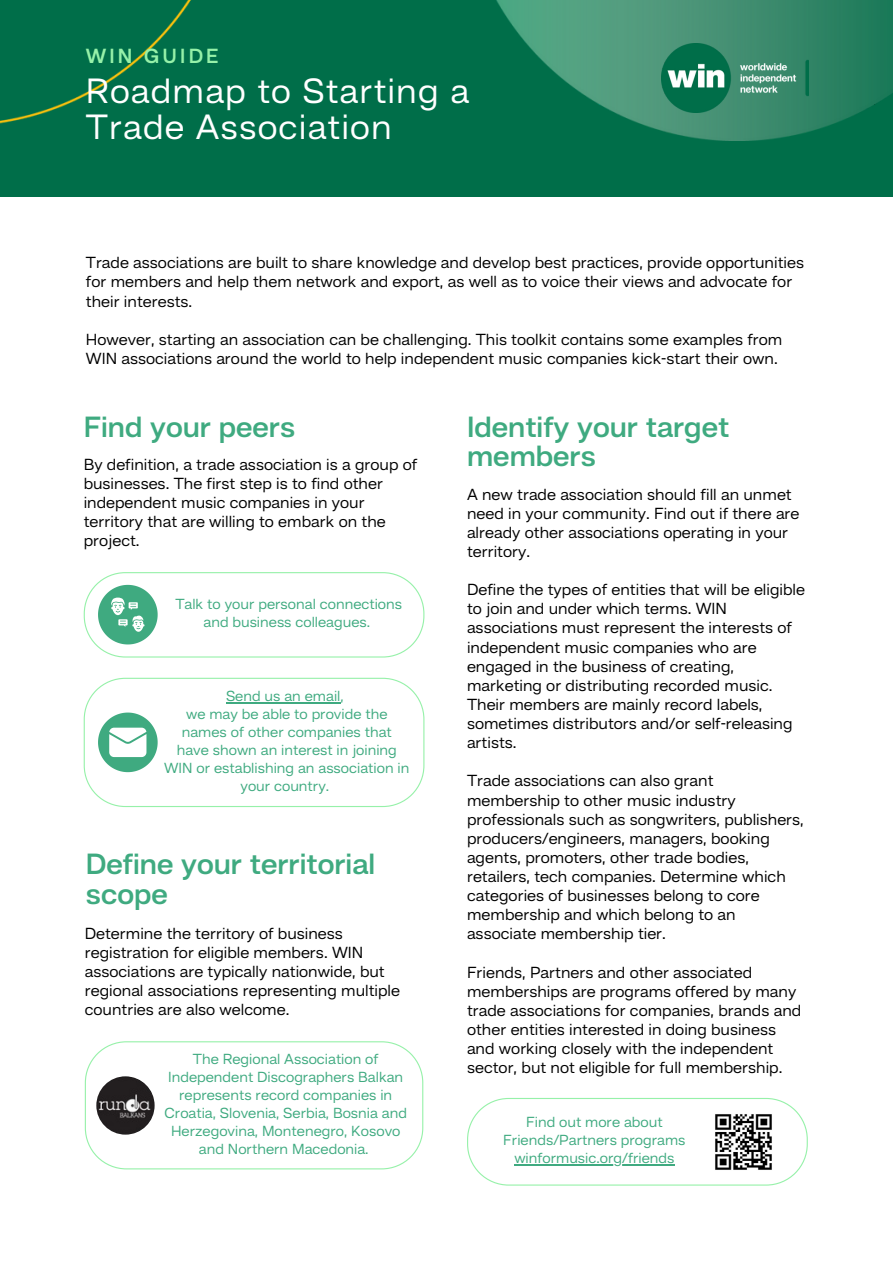
<style>
.page{position:relative;width:893px;height:1264px;background:#fff}
.page>*{position:absolute;margin:0;border:0;box-sizing:border-box;transform-origin:0 0}
.t1{font:36px/36px "Hando";letter-spacing:.03em;color:#fff}
.t2{font:600 30px/29.2px "Hando";color:#3faa80}
.t3{font:600 21px "Hando";letter-spacing:.15em;color:#96f1a9}
.t4{font:16.5px/19px "Hando";color:#000}
.t5{font:15px/18px "Hando";color:#3faa80;text-align:center}
</style>
<div class="page">
<div style="left:0;top:0;width:892px;height:197px;background:#006e49"></div>
<img style="left:496px;top:0;width:396px;height:140px">
<img style="left:661px;top:43px;width:147px;height:70px">
<img style="left:0;top:0;width:191px;height:124px">
<svg style="left:467px;top:1098px;width:340px;height:87px"></svg>
<hr style="left:514px;top:1164px;width:160px;height:1px;background:#3faa80">
<img style="left:713px;top:1112px;width:60px;height:59px">
<svg style="left:84px;top:677px;width:340px;height:130px"></svg>
<hr style="left:226px;top:702px;width:114px;height:1px;background:#3faa80">
<svg style="left:84px;top:572px;width:340px;height:85px"></svg>
<svg style="left:85px;top:1041px;width:338px;height:128px"></svg>
<img style="left:96px;top:1076px;width:59px;height:58px;border-radius:50%">
<p class="t3" style="left:86px;top:47px;width:134px">WIN GUIDE</p>
<h1 class="t1" style="left:86px;top:76px;width:385px">Roadmap to Starting a<br>Trade Association</h1>
<p class="t4" style="left:86px;top:254px;width:719px">Trade associations are built to share knowledge and develop best practices, provide opportunities for members and help them network and export, as well as to voice their views and advocate for their interests.</p>
<p class="t4" style="left:86px;top:331px;width:698px">However, starting an association can be challenging. This toolkit contains some examples from<br>WIN associations around the world to help independent music companies kick-start their own.</p>
<h2 class="t2" style="left:84px;top:414px;width:213px">Find your peers</h2>
<p class="t4" style="left:84px;top:456px;width:335px">By definition, a trade association is a group of businesses. The first step is to find other independent music companies in your territory that are willing to embark on the project.</p>
<p class="t5" style="left:175px;top:596px;width:228px">Talk to your personal connections and business colleagues.</p>
<p class="t5" style="left:164px;top:688px;width:247px">Send us an email,<br>we may be able to provide the names of other companies that have shown an interest in joining<br>WIN or establishing an association in your country.</p>
<h2 class="t2" style="left:86px;top:851px;width:291px">Define your territorial scope</h2>
<p class="t4" style="left:85px;top:925px;width:317px">Determine the territory of business registration for eligible members. WIN associations are typically nationwide, but regional associations representing multiple countries are also welcome.</p>
<p class="t5" style="left:164px;top:1050px;width:244px">The Regional Association of<br>Independent Discographers Balkan represents record companies in<br>Croatia, Slovenia, Serbia, Bosnia and<br>Herzegovina, Montenegro, Kosovo and Northern Macedonia.</p>
<h2 class="t2" style="left:467px;top:414px;width:264px">Identify your target members</h2>
<p class="t4" style="left:467px;top:486px;width:334px">A new trade association should fill an unmet need in your community. Find out if there are already other associations operating in your territory.</p>
<p class="t4" style="left:467px;top:581px;width:339px">Define the types of entities that will be eligible to join and under which terms. WIN associations must represent the interests of independent music companies who are engaged in the business of creating, marketing or distributing recorded music.<br>Their members are mainly record labels, sometimes distributors and/or self-releasing artists.</p>
<p class="t4" style="left:467px;top:772px;width:338px">Trade associations can also grant membership to other music industry professionals such as songwriters, publishers, producers/engineers, managers, booking agents, promoters, other trade bodies, retailers, tech companies. Determine which categories of businesses belong to core membership and which belong to an associate membership tier.</p>
<p class="t4" style="left:467px;top:963px;width:336px">Friends, Partners and other associated memberships are programs offered by many trade associations for companies, brands and other entities interested in doing business and working closely with the independent sector, but not eligible for full membership.</p>
<p class="t5" style="left:503px;top:1114px;width:184px">Find out more about<br>Friends/Partners programs winformusic.org/friends</p>
</div>
